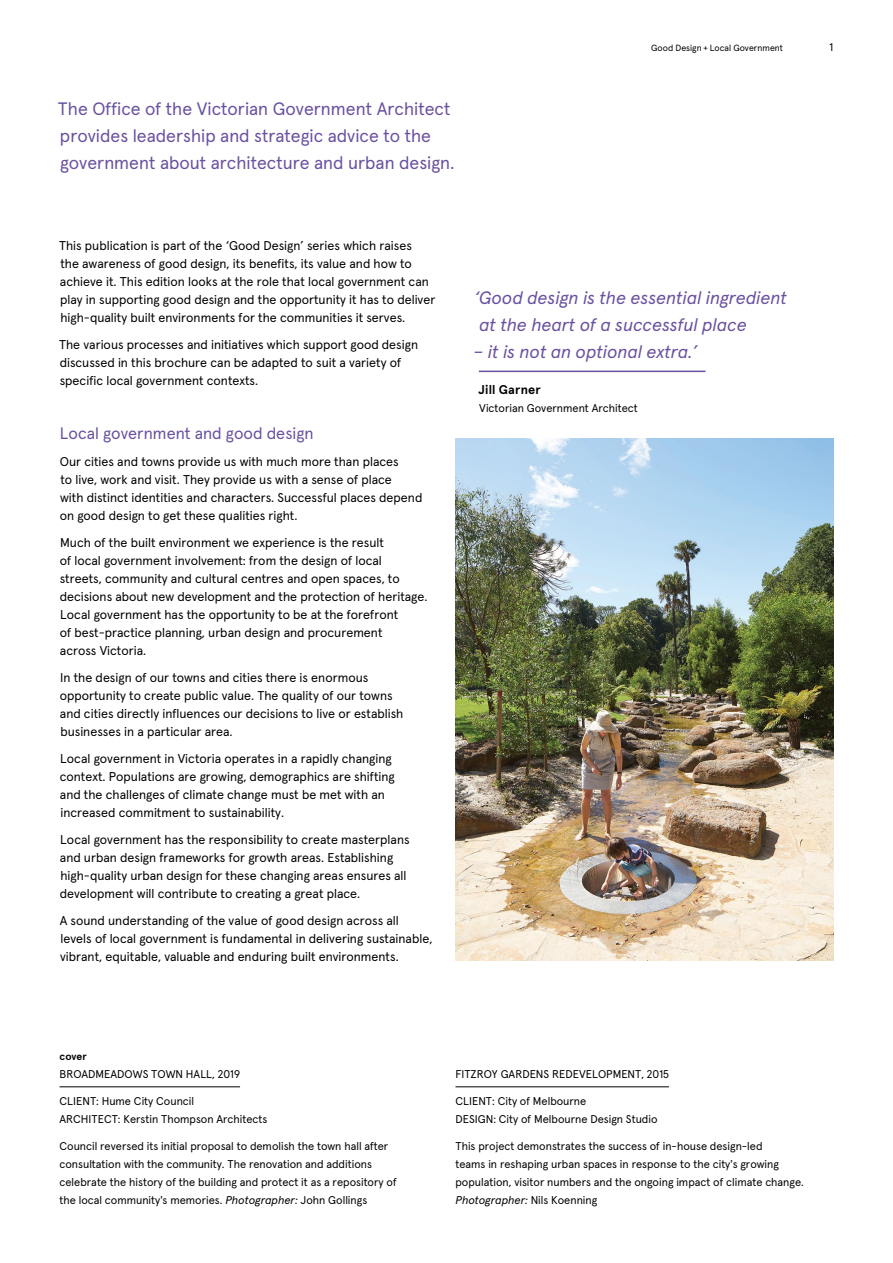
<style>
.page{position:relative;width:893px;height:1263px;background:#fff}
.page>*{position:absolute;margin:0;border:0;box-sizing:border-box;transform-origin:0 0}
.t1{font:18px/27px "Apercu Pro";color:#6950a1}
.t2{font:italic 18px/27px "Apercu Pro";color:#6950a1}
.t3{font:16.5px "Apercu Pro";color:#6950a1}
.t4{font:12.75px/18px "Apercu Pro";color:#000}
.t5{font:700 12.75px "Apercu Pro";letter-spacing:.015em;color:#000}
.t6{font:11.25px/18px "Apercu Pro";color:#000}
.t7{font:700 10.5px "Apercu Pro";color:#000}
.t8{font:9px "Apercu Pro";color:#000}
.s1{font-style:italic}
</style>
<div class="page">
<hr style="left:479px;top:371px;width:226px;height:1px;background:#6950a1">
<img style="left:455px;top:439px;width:378px;height:522px">
<hr style="left:60px;top:1086px;width:180px;height:1px;background:#000">
<hr style="left:455px;top:1086px;width:214px;height:1px;background:#000">
<h1 class="t1" style="left:58px;top:94px;width:398px">The Office of the Victorian Government Architect provides leadership and strategic advice to the government about architecture and urban design.</h1>
<p class="t8" style="left:651px;top:41px;width:133px">Good Design + Local Government</p>
<p class="t6" style="left:830px;top:37px;width:5px">1</p>
<p class="t4" style="left:59px;top:235px;width:378px">This publication is part of the ‘Good Design’ series which raises<br>the awareness of good design, its benefits, its value and how to achieve it. This edition looks at the role that local government can play in supporting good design and the opportunity it has to deliver high‑quality built environments for the communities it serves.</p>
<p class="t4" style="left:59px;top:334px;width:361px">The various processes and initiatives which support good design discussed in this brochure can be adapted to suit a variety of specific local government contexts.</p>
<p class="t3" style="left:60px;top:420px;width:255px">Local government and good design</p>
<p class="t4" style="left:60px;top:451px;width:364px">Our cities and towns provide us with much more than places<br>to live, work and visit. They provide us with a sense of place<br>with distinct identities and characters. Successful places depend on good design to get these qualities right.</p>
<p class="t4" style="left:60px;top:532px;width:369px">Much of the built environment we experience is the result<br>of local government involvement: from the design of local<br>streets, community and cultural centres and open spaces, to decisions about new development and the protection of heritage.<br>Local government has the opportunity to be at the forefront<br>of best‑practice planning, urban design and procurement<br>across Victoria.</p>
<p class="t4" style="left:60px;top:667px;width:345px">In the design of our towns and cities there is enormous opportunity to create public value. The quality of our towns and cities directly influences our decisions to live or establish businesses in a particular area.</p>
<p class="t4" style="left:60px;top:748px;width:337px">Local government in Victoria operates in a rapidly changing context. Populations are growing, demographics are shifting and the challenges of climate change must be met with an increased commitment to sustainability.</p>
<p class="t4" style="left:60px;top:829px;width:351px">Local government has the responsibility to create masterplans and urban design frameworks for growth areas. Establishing high‑quality urban design for these changing areas ensures all development will contribute to creating a great place.</p>
<p class="t4" style="left:60px;top:910px;width:374px">A sound understanding of the value of good design across all levels of local government is fundamental in delivering sustainable, vibrant, equitable, valuable and enduring built environments.</p>
<h1 class="t2" style="left:474px;top:283px;width:314px">‘Good design is the essential ingredient at the heart of a successful place</h1>
<h1 class="t2" style="left:474px;top:337px;width:225px">– it is not an optional extra.’</h1>
<p class="t5" style="left:478px;top:379px;width:64px">Jill Garner</p>
<p class="t6" style="left:479px;top:398px;width:160px">Victorian Government Architect</p>
<p class="t7" style="left:60px;top:1048px;width:29px">cover</p>
<p class="t6" style="left:60px;top:1064px;width:182px">BROADMEADOWS TOWN HALL, 2019</p>
<p class="t6" style="left:60px;top:1091px;width:209px">CLIENT: Hume City Council<br>ARCHITECT: Kerstin Thompson Architects</p>
<p class="t6" style="left:60px;top:1136px;width:339px">Council reversed its initial proposal to demolish the town hall after consultation with the community. The renovation and additions celebrate the history of the building and protect it as a repository of the local community's memories. <span class="s1">Photographer:</span> John Gollings</p>
<p class="t6" style="left:455px;top:1064px;width:215px">FITZROY GARDENS REDEVELOPMENT, 2015</p>
<p class="t6" style="left:455px;top:1091px;width:204px">CLIENT: City of Melbourne<br>DESIGN: City of Melbourne Design Studio</p>
<p class="t6" style="left:455px;top:1136px;width:350px">This project demonstrates the success of in‑house design‑led<br>teams in reshaping urban spaces in response to the city's growing population, visitor numbers and the ongoing impact of climate change.<br><span class="s1">Photographer:</span> Nils Koenning</p>
</div>
